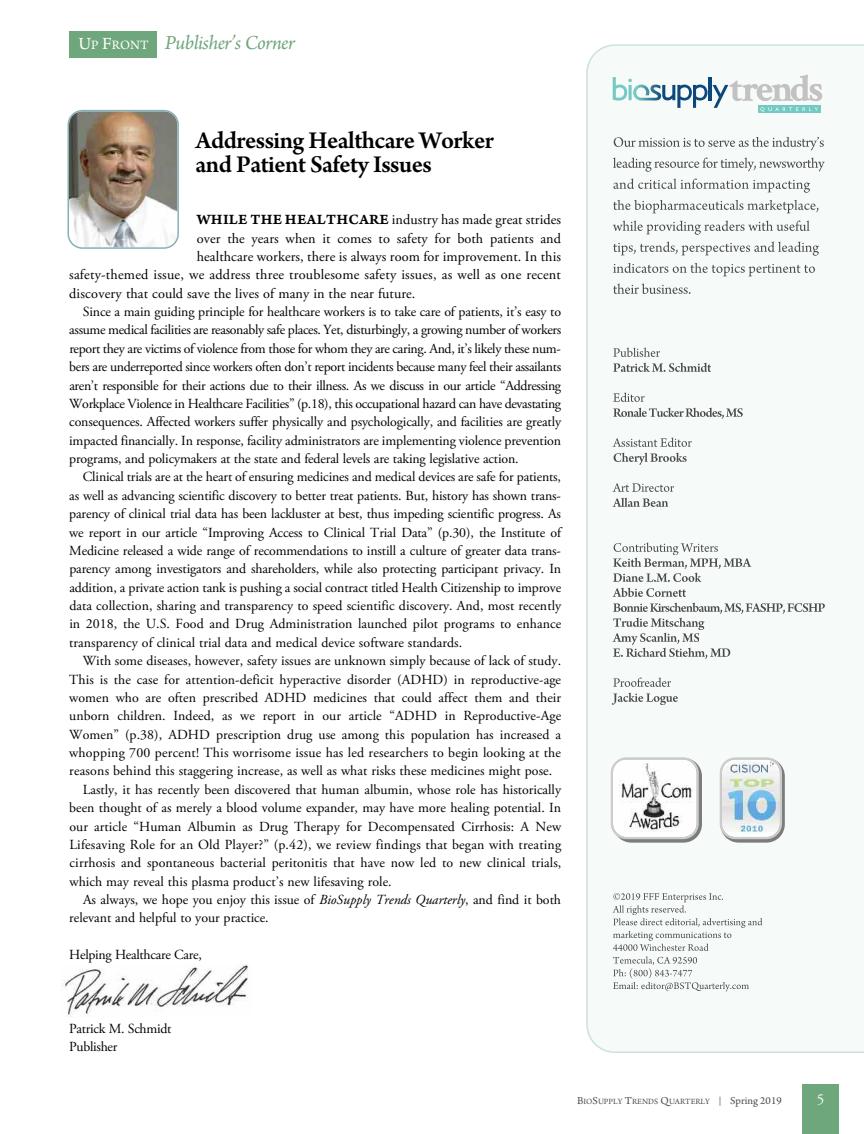
<style>
.page{position:relative;width:864px;height:1134px;background:#fff}
.page>*{position:absolute;margin:0;border:0;box-sizing:border-box;transform-origin:0 0}
.t1{font:600 25.5px/24px "Arno Pro";letter-spacing:-.02em;color:#000}
.t2{font:italic 21px "Arno Pro";letter-spacing:-.025em;color:#6fa77c}
.t3{font:15px "Adobe Garamond Pro";color:#fff}
.t4{font:14.25px "Adobe Garamond Pro";letter-spacing:.005em;color:#000}
.t5{font:13.8px/18.3px "Adobe Garamond Pro";letter-spacing:.005em;color:#000;text-align:justify}
.t6{font:13.8px/18.3px "Adobe Garamond Pro";letter-spacing:-.02em;color:#000}
.t7{font:8.4px "Arno Pro";color:#4d4d4d}
.s1{font-style:normal;font-size:18px;color:#fff}
.s2{font-style:normal;font-size:13.5px;color:#fff}
.s3{font-family:"Arno Pro Smbd Caption";font-size:15px}
.s4{font-style:italic}
.s5{font-size:11.25px}
.s6{font-size:9px}
</style>
<div class="page">
<img style="left:63px;top:965px;width:185px;height:52px">
<div style="left:586px;top:44px;width:278px;height:1009px;background:#f6faf8"></div>
<svg style="left:614px;top:137px;width:43px;height:10px"></svg>
<svg style="left:613px;top:158px;width:32px;height:10px"></svg>
<svg style="left:613px;top:179px;width:39px;height:10px"></svg>
<svg style="left:613px;top:200px;width:46px;height:13px"></svg>
<svg style="left:613px;top:221px;width:40px;height:13px"></svg>
<svg style="left:613px;top:243px;width:42px;height:12px"></svg>
<svg style="left:613px;top:263px;width:34px;height:10px"></svg>
<svg style="left:613px;top:284px;width:41px;height:10px"></svg>
<svg style="left:613px;top:348px;width:34px;height:9px"></svg>
<svg style="left:613px;top:363px;width:34px;height:9px"></svg>
<svg style="left:613px;top:393px;width:32px;height:9px"></svg>
<svg style="left:613px;top:408px;width:43px;height:9px"></svg>
<svg style="left:613px;top:438px;width:34px;height:9px"></svg>
<svg style="left:614px;top:453px;width:44px;height:12px"></svg>
<svg style="left:613px;top:483px;width:41px;height:9px"></svg>
<svg style="left:613px;top:498px;width:37px;height:9px"></svg>
<svg style="left:614px;top:543px;width:38px;height:9px"></svg>
<svg style="left:613px;top:558px;width:38px;height:9px"></svg>
<svg style="left:613px;top:573px;width:41px;height:9px"></svg>
<svg style="left:613px;top:588px;width:48px;height:9px"></svg>
<svg style="left:613px;top:603px;width:35px;height:9px"></svg>
<svg style="left:613px;top:618px;width:39px;height:9px"></svg>
<svg style="left:613px;top:633px;width:44px;height:24px"></svg>
<svg style="left:613px;top:678px;width:40px;height:9px"></svg>
<svg style="left:612px;top:693px;width:41px;height:12px"></svg>
<svg style="left:613px;top:893px;width:40px;height:32px"></svg>
<svg style="left:613px;top:931px;width:27px;height:7px"></svg>
<svg style="left:613px;top:944px;width:44px;height:7px"></svg>
<svg style="left:613px;top:957px;width:46px;height:32px"></svg>
<div style="left:758px;top:105px;width:63px;height:8px;background:#72cac2"></div>
<hr style="left:709px;top:77px;width:3px;height:23px;background:#0c487b">
<svg style="left:662px;top:85px;width:45px;height:23px"></svg>
<img style="left:633px;top:85px;width:28px;height:15px">
<svg style="left:613px;top:77px;width:19px;height:24px"></svg>
<svg style="left:713px;top:75px;width:109px;height:37px"></svg>
<img style="left:68px;top:110px;width:111px;height:139px">
<img style="left:720px;top:757px;width:65px;height:86px">
<svg style="left:611px;top:757px;width:91px;height:86px"></svg>
<div style="left:69px;top:31px;width:88px;height:27px;background:#6fa77c"></div>
<div style="left:802px;top:1085px;width:37px;height:49px;background:#6fa77c"></div>
<h2 class="t2" style="left:78px;top:35px;width:218px"><span class="s1">U</span><span class="s2">P</span> <span class="s1">F</span><span class="s2">RONT</span> Publisher’s Corner</h2>
<h1 class="t1" style="left:196px;top:130px;width:300px">Addressing Healthcare Worker and Patient Safety Issues</h1>
<p class="t4" style="left:197px;top:214px;width:366px"><span class="s3">WHILE THE HEALTHCARE</span> industry has made great strides</p>
<p class="t4" style="left:197px;top:232px;width:366px">over the years when it comes to safety for both patients and</p>
<p class="t4" style="left:197px;top:251px;width:366px">healthcare workers, there is always room for improvement. In this</p>
<p class="t4" style="left:69px;top:269px;width:493px">safety-themed issue, we address three troublesome safety issues, as well as one recent</p>
<p class="t4" style="left:69px;top:288px;width:348px">discovery that could save the lives of many in the near future.</p>
<p class="t5" style="left:69px;top:304px;width:494px;text-indent:14px">Since a main guiding principle for healthcare workers is to take care of patients, it’s easy to assume medical facilities are reasonably safe places. Yet, disturbingly, a growing number of workers report they are victims of violence from those for whom they are caring. And, it’s likely these num&shy;bers are underreported since workers often don’t report incidents because many feel their assailants aren’t responsible for their actions due to their illness. As we discuss in our article “Addressing Workplace Violence in Healthcare Facilities” (p.18), this occupational hazard can have devastating consequences. Affected workers suffer physically and psychologically, and facilities are greatly impacted financially. In response, facility administrators are implementing violence prevention programs, and policymakers at the state and federal levels are taking legislative action.</p>
<p class="t5" style="left:69px;top:469px;width:494px;text-indent:14px">Clinical trials are at the heart of ensuring medicines and medical devices are safe for patients, as well as advancing scientific discovery to better treat patients. But, history has shown trans&shy;parency of clinical trial data has been lackluster at best, thus impeding scientific progress. As we report in our article “Improving Access to Clinical Trial Data” (p.30), the Institute of Medicine released a wide range of recommendations to instill a culture of greater data trans&shy;parency among investigators and shareholders, while also protecting participant privacy. In addition, a private action tank is pushing a social contract titled Health Citizenship to improve data collection, sharing and transparency to speed scientific discovery. And, most recently in 2018, the U.S. Food and Drug Administration launched pilot programs to enhance transparency of clinical trial data and medical device software standards.</p>
<p class="t5" style="left:83px;top:653px;width:480px">With some diseases, however, safety issues are unknown simply because of lack of study.</p>
<p class="t5" style="left:69px;top:671px;width:493px">This is the case for attention-deficit hyperactive disorder (ADHD) in reproductive-age</p>
<p class="t5" style="left:69px;top:690px;width:493px">women who are often prescribed ADHD medicines that could affect them and their</p>
<p class="t5" style="left:69px;top:708px;width:493px">unborn children. Indeed, as we report in our article “ADHD in Reproductive-Age</p>
<p class="t5" style="left:69px;top:726px;width:493px">Women” (p.38), ADHD prescription drug use among this population has increased a</p>
<p class="t5" style="left:69px;top:745px;width:493px">whopping 700 percent! This worrisome issue has led researchers to begin looking at the</p>
<p class="t5" style="left:69px;top:763px;width:485px">reasons behind this staggering increase, as well as what risks these medicines might pose.</p>
<p class="t5" style="left:83px;top:782px;width:480px">Lastly, it has recently been discovered that human albumin, whose role has historically</p>
<p class="t5" style="left:69px;top:800px;width:493px">been thought of as merely a blood volume expander, may have more healing potential. In</p>
<p class="t5" style="left:69px;top:818px;width:493px">our article “Human Albumin as Drug Therapy for Decompensated Cirrhosis: A New</p>
<p class="t5" style="left:69px;top:837px;width:493px">Lifesaving Role for an Old Player?” (p.42), we review findings that began with treating</p>
<p class="t5" style="left:69px;top:855px;width:493px">cirrhosis and spontaneous bacterial peritonitis that have now led to new clinical trials,</p>
<p class="t5" style="left:70px;top:873px;width:324px">which may reveal this plasma product’s new lifesaving role.</p>
<p class="t5" style="left:83px;top:892px;width:480px">As always, we hope you enjoy this issue of <span class="s4">BioSupply Trends Quarterly</span>, and find it both</p>
<p class="t5" style="left:69px;top:910px;width:201px">relevant and helpful to your practice.</p>
<p class="t6" style="left:69px;top:947px;width:134px">Helping Healthcare Care,</p>
<p class="t6" style="left:69px;top:1020px;width:104px">Patrick M. Schmidt<br>Publisher</p>
<p class="t7" style="left:577px;top:1098px;width:206px"><span class="s5">B</span>IO<span class="s5">S</span>UPPLY <span class="s5">T</span>RENDS <span class="s5">Q</span>UARTERLY <span class="s6">|</span> <span class="s5">Spring 2019</span></p>
<p class="t3" style="left:817px;top:1093px;width:9px">5</p>
</div>
